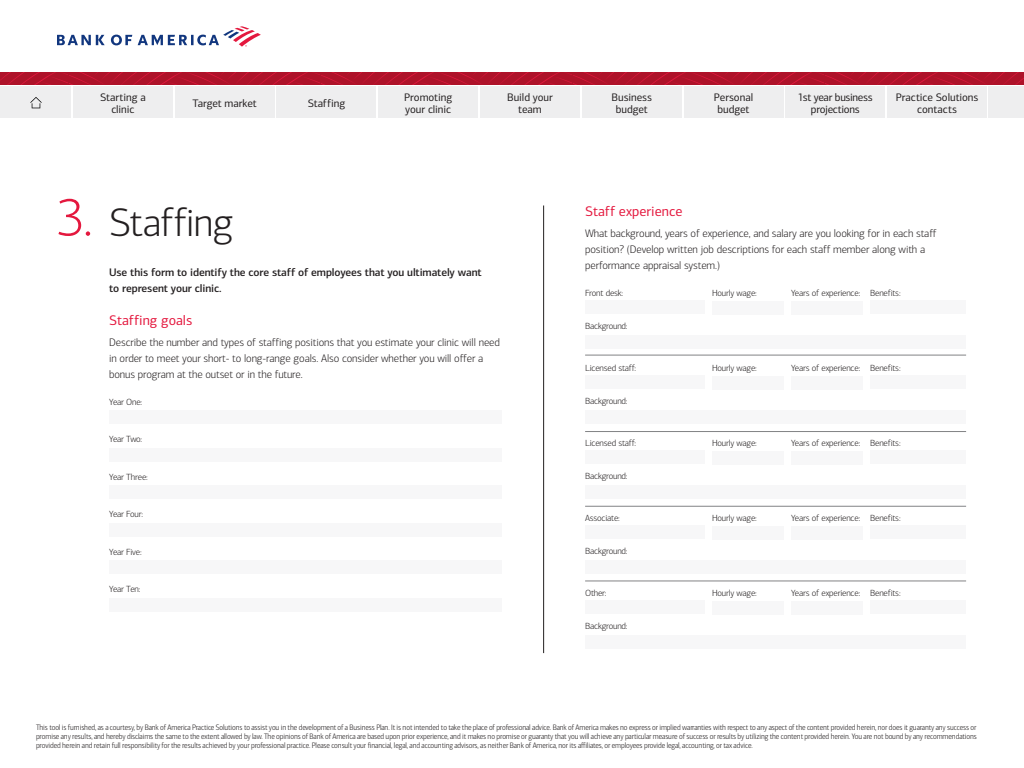
<style>
.page{position:relative;width:1024px;height:768px;background:#fff}
.page>*{position:absolute;margin:0;border:0;box-sizing:border-box;transform-origin:0 0}
.Black_Subheads{font:300 53px "Connections";color:#e4183e}
.Black_Subheads-2{font:300 40px "Connections";letter-spacing:-.025em;color:#231f20}
.Small_subheads{font:14px "Connections";color:#e4183e}
.Body{font:300 11px/16px "Connections";letter-spacing:-.01em;color:#231f20}
.t1{font:11px/12px "Connections";letter-spacing:-.005em;color:#231f20;text-align:center}
.Body-2{font:500 11px/16px "Connections";letter-spacing:-.01em;color:#231f20}
.t2{font:11px/12px "Connections";letter-spacing:-.025em;color:#231f20;text-align:center}
.BAC_Connections_text{font:300 9px "Connections";letter-spacing:-.02em;color:#231f20}
.BAC_Field_text{font:300 9px "Connections";letter-spacing:-.02em;color:#231f20}
.t3{font:300 8px/9.2px "Connections Condensed";letter-spacing:-.01em;color:#231f20;text-align:justify}
</style>
<div class="page">
<div style="left:989px;top:87px;width:35px;height:31px;background:#eeeeef"></div>
<div style="left:73px;top:87px;width:100px;height:31px;background:#eeeeef"></div>
<div style="left:277px;top:87px;width:99px;height:31px;background:#eeeeef"></div>
<div style="left:582px;top:87px;width:100px;height:31px;background:#eeeeef"></div>
<div style="left:480px;top:87px;width:100px;height:31px;background:#eeeeef"></div>
<div style="left:684px;top:87px;width:99px;height:31px;background:#eeeeef"></div>
<div style="left:785px;top:87px;width:100px;height:31px;background:#eeeeef"></div>
<div style="left:887px;top:87px;width:100px;height:31px;background:#eeeeef"></div>
<div style="left:175px;top:87px;width:100px;height:31px;background:#eeeeef"></div>
<div style="left:378px;top:87px;width:100px;height:31px;background:#eeeeef"></div>
<div style="left:0;top:87px;width:71px;height:31px;background:#eeeeef"></div>
<svg style="left:30px;top:97px;width:12px;height:11px"></svg>
<svg style="left:0;top:73px;width:1024px;height:12px;background:#b1122a"></svg>
<svg style="left:57px;top:26px;width:204px;height:21px"></svg>
<div style="left:109px;top:410px;width:393px;height:14px;background:#f7f7f8"></div>
<div style="left:109px;top:448px;width:393px;height:14px;background:#f7f7f8"></div>
<div style="left:109px;top:485px;width:393px;height:14px;background:#f7f7f8"></div>
<div style="left:109px;top:523px;width:393px;height:14px;background:#f7f7f8"></div>
<div style="left:109px;top:560px;width:393px;height:14px;background:#f7f7f8"></div>
<div style="left:109px;top:598px;width:393px;height:14px;background:#f7f7f8"></div>
<div style="left:585px;top:300px;width:120px;height:14px;background:#f7f7f8"></div>
<div style="left:712px;top:301px;width:72px;height:14px;background:#f7f7f8"></div>
<div style="left:791px;top:301px;width:72px;height:14px;background:#f7f7f8"></div>
<div style="left:870px;top:300px;width:96px;height:14px;background:#f7f7f8"></div>
<div style="left:585px;top:335px;width:381px;height:14px;background:#f7f7f8"></div>
<div style="left:585px;top:375px;width:120px;height:14px;background:#f7f7f8"></div>
<div style="left:712px;top:376px;width:72px;height:14px;background:#f7f7f8"></div>
<div style="left:791px;top:376px;width:72px;height:14px;background:#f7f7f8"></div>
<div style="left:870px;top:375px;width:96px;height:14px;background:#f7f7f8"></div>
<div style="left:585px;top:410px;width:381px;height:14px;background:#f7f7f8"></div>
<div style="left:585px;top:450px;width:120px;height:14px;background:#f7f7f8"></div>
<div style="left:712px;top:451px;width:72px;height:14px;background:#f7f7f8"></div>
<div style="left:791px;top:451px;width:72px;height:14px;background:#f7f7f8"></div>
<div style="left:870px;top:450px;width:96px;height:14px;background:#f7f7f8"></div>
<div style="left:585px;top:485px;width:381px;height:14px;background:#f7f7f8"></div>
<div style="left:585px;top:525px;width:120px;height:14px;background:#f7f7f8"></div>
<div style="left:712px;top:526px;width:72px;height:14px;background:#f7f7f8"></div>
<div style="left:791px;top:526px;width:72px;height:14px;background:#f7f7f8"></div>
<div style="left:870px;top:525px;width:96px;height:14px;background:#f7f7f8"></div>
<div style="left:585px;top:560px;width:381px;height:14px;background:#f7f7f8"></div>
<div style="left:585px;top:600px;width:120px;height:14px;background:#f7f7f8"></div>
<div style="left:712px;top:601px;width:72px;height:14px;background:#f7f7f8"></div>
<div style="left:791px;top:601px;width:72px;height:14px;background:#f7f7f8"></div>
<div style="left:870px;top:600px;width:96px;height:14px;background:#f7f7f8"></div>
<div style="left:585px;top:635px;width:381px;height:14px;background:#f7f7f8"></div>
<hr style="left:543px;top:206px;width:1px;height:447px;background:#231f20">
<hr style="left:585px;top:355px;width:381px;height:1px;background:#828385">
<hr style="left:585px;top:431px;width:381px;height:1px;background:#828385">
<hr style="left:585px;top:506px;width:381px;height:1px;background:#828385">
<hr style="left:585px;top:581px;width:381px;height:1px;background:#828385">
<h3 class="t1" style="left:507px;top:91px;width:47px">Build your team</h3>
<h3 class="t1" style="left:714px;top:91px;width:41px">Personal budget</h3>
<h3 class="t2" style="left:798px;top:91px;width:76px">1st year business projections</h3>
<h3 class="t1" style="left:896px;top:91px;width:84px">Practice Solutions contacts</h3>
<h3 class="t1" style="left:100px;top:91px;width:47px">Starting a clinic</h3>
<h3 class="t1" style="left:308px;top:97px;width:39px">Staffing</h3>
<h3 class="t1" style="left:612px;top:91px;width:42px">Business budget</h3>
<h3 class="t1" style="left:193px;top:97px;width:66px">Target market</h3>
<h3 class="t1" style="left:404px;top:91px;width:50px;text-align:left">Promoting your clinic</h3>
<p class="Black_Subheads" style="left:56px;top:187px;width:38px">3.</p>
<p class="Black_Subheads-2" style="left:109px;top:199px;width:126px">Staffing</p>
<p class="Body-2" style="left:109px;top:264px;width:374px">Use this form to identify the core staff of employees that you ultimately want to represent your clinic.</p>
<p class="Small_subheads" style="left:109px;top:312px;width:85px">Staffing goals</p>
<p class="Body" style="left:109px;top:334px;width:392px">Describe the number and types of staffing positions that you estimate your clinic will need in order to meet your short- to long-range goals. Also consider whether you will offer a bonus program at the outset or in the future.</p>
<p class="BAC_Field_text" style="left:109px;top:396px;width:35px">Year One:</p>
<p class="BAC_Field_text" style="left:109px;top:434px;width:35px">Year Two:</p>
<p class="BAC_Field_text" style="left:109px;top:471px;width:40px">Year Three:</p>
<p class="BAC_Field_text" style="left:109px;top:509px;width:35px">Year Four:</p>
<p class="BAC_Field_text" style="left:109px;top:546px;width:34px">Year Five:</p>
<p class="BAC_Field_text" style="left:109px;top:584px;width:33px">Year Ten:</p>
<p class="Small_subheads" style="left:585px;top:203px;width:99px">Staff experience</p>
<p class="Body" style="left:585px;top:225px;width:353px">What background, years of experience, and salary are you looking for in each staff position? (Develop written job descriptions for each staff member along with a performance appraisal system.)</p>
<p class="BAC_Connections_text" style="left:585px;top:287px;width:40px">Front desk:</p>
<p class="BAC_Connections_text" style="left:712px;top:287px;width:46px">Hourly wage:</p>
<p class="BAC_Connections_text" style="left:791px;top:287px;width:111px">Years of experience: Benefits:</p>
<p class="BAC_Connections_text" style="left:585px;top:320px;width:44px">Background:</p>
<p class="BAC_Connections_text" style="left:585px;top:362px;width:53px">Licensed staff:</p>
<p class="BAC_Connections_text" style="left:712px;top:362px;width:46px">Hourly wage:</p>
<p class="BAC_Connections_text" style="left:791px;top:362px;width:111px">Years of experience: Benefits:</p>
<p class="BAC_Connections_text" style="left:585px;top:395px;width:44px">Background:</p>
<p class="BAC_Connections_text" style="left:585px;top:437px;width:53px">Licensed staff:</p>
<p class="BAC_Connections_text" style="left:712px;top:437px;width:46px">Hourly wage:</p>
<p class="BAC_Connections_text" style="left:791px;top:437px;width:111px">Years of experience: Benefits:</p>
<p class="BAC_Connections_text" style="left:585px;top:470px;width:44px">Background:</p>
<p class="BAC_Connections_text" style="left:585px;top:512px;width:36px">Associate:</p>
<p class="BAC_Connections_text" style="left:712px;top:512px;width:46px">Hourly wage:</p>
<p class="BAC_Connections_text" style="left:791px;top:512px;width:111px">Years of experience: Benefits:</p>
<p class="BAC_Connections_text" style="left:585px;top:545px;width:44px">Background:</p>
<p class="BAC_Connections_text" style="left:585px;top:587px;width:23px">Other:</p>
<p class="BAC_Connections_text" style="left:712px;top:587px;width:46px">Hourly wage:</p>
<p class="BAC_Connections_text" style="left:791px;top:587px;width:111px">Years of experience: Benefits:</p>
<p class="BAC_Connections_text" style="left:585px;top:620px;width:44px">Background:</p>
<p class="t3" style="left:36px;top:722px;width:942px">This tool is furnished, as a courtesy, by Bank of America Practice Solutions to assist you in the development of a Business Plan. It is not intended to take the place of professional advice. Bank of America makes no express or implied warranties with respect to any aspect of the content provided herein, nor does it guaranty any success or promise any results, and hereby disclaims the same to the extent allowed by law. The opinions of Bank of America are based upon prior experience, and it makes no promise or guaranty that you will achieve any particular measure of success or results by utilizing the content provided herein. You are not bound by any recommendations provided herein and retain full responsibility for the results achieved by your professional practice. Please consult your financial, legal, and accounting advisors, as neither Bank of America, nor its affiliates, or employees provide legal, accounting, or tax advice.</p>
</div>
